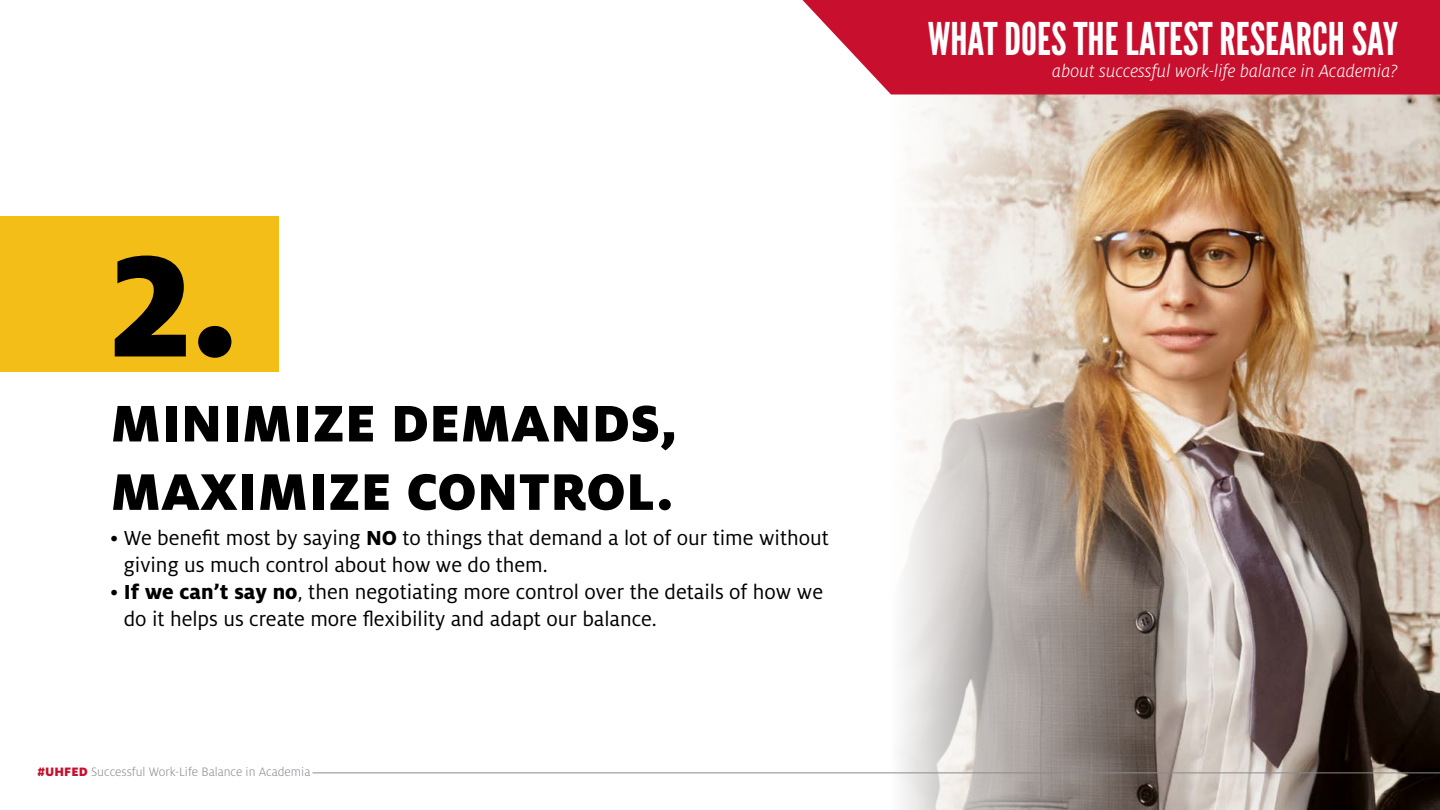
<style>
.page{position:relative;width:1440px;height:810px;background:#fff}
.page>*{position:absolute;margin:0;border:0;box-sizing:border-box;transform-origin:0 0}
.t1{font:900 159.9px "Milo OT";color:#000}
.t2{font:900 57px/68.4px "Milo OT";letter-spacing:.01em;color:#000}
.t3{font:45px "League Gothic";color:#fff}
.t4{font:22.5px/27px "Milo OT";color:#000}
.t5{font:italic 300 19.5px "Milo OT";color:#fff}
.t6{font:300 13.5px "Milo OT";color:#888b8d}
.s1{font-weight:800}
.s2{font-weight:900;color:#c8102e}
</style>
<div class="page">
<img style="left:891px;top:94px;width:549px;height:716px">
<hr style="left:313px;top:773px;width:1127px;height:1px;background:#888b8d">
<div style="left:0;top:216px;width:279px;height:155px;background:#f4be18"></div>
<svg style="left:802px;top:0;width:638px;height:94px;background:#cb203c"></svg>
<h1 class="t1" style="left:110px;top:213px;width:130px">2.</h1>
<h2 class="t2" style="left:111px;top:389px;width:568px">MINIMIZE DEMANDS,<br>MAXIMIZE CONTROL.</h2>
<p class="t4" style="left:124px;top:525px;width:707px;text-indent:-14px">• We benefit most by saying <span class="s1">NO</span> to things that demand a lot of our time without giving us much control about how we do them.</p>
<p class="t4" style="left:124px;top:579px;width:701px;text-indent:-14px">• <span class="s1">If we can’t say no</span>, then negotiating more control over the details of how we do it helps us create more flexibility and adapt our balance.</p>
<p class="t6" style="left:38px;top:764px;width:274px"><span class="s2">#UHFED</span> Successful Work-Life Balance in Academia</p>
<h3 class="t3" style="left:928px;top:12px;width:472px">WHAT DOES THE LATEST RESEARCH SAY</h3>
<p class="t5" style="left:1052px;top:60px;width:347px">about successful work-life balance in Academia?</p>
</div>
